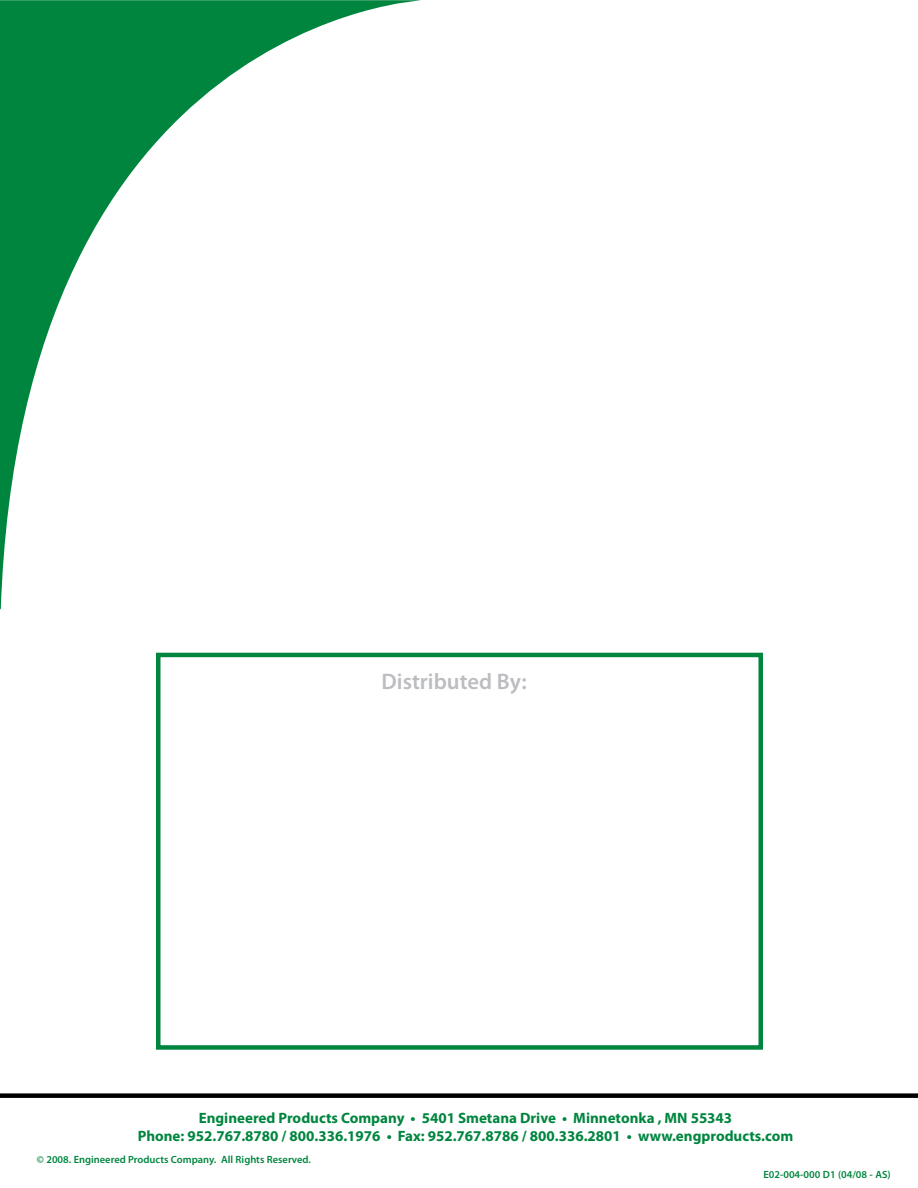
<style>
.page{position:relative;width:918px;height:1188px;background:#fff}
.page>*{position:absolute;margin:0;border:0;box-sizing:border-box;transform-origin:0 0}
.t1{font:600 22.5px "Myriad Pro";color:#bcbdc0}
.t2{font:700 15px/18px "Myriad Pro";color:#00853f;text-align:center}
.t3{font:600 10.5px "Myriad Pro";color:#00853f}
</style>
<div class="page">
<svg style="left:0;top:0;width:422px;height:609px"></svg>
<div style="left:0;top:1093px;width:918px;height:5px;background:#000"></div>
<div style="left:156px;top:653px;width:607px;height:397px;border:4px solid #00853f"></div>
<h1 class="t1" style="left:382px;top:667px;width:147px">Distributed By:</h1>
<p class="t2" style="left:138px;top:1108px;width:657px">Engineered Products Company • 5401 Smetana Drive • Minnetonka , MN 55343<br>Phone: 952.767.8780 / 800.336.1976 • Fax: 952.767.8786 / 800.336.2801 • www.engproducts.com</p>
<p class="t3" style="left:37px;top:1153px;width:276px">© 2008. Engineered Products Company. All Rights Reserved.</p>
<p class="t3" style="left:763px;top:1168px;width:129px">E02-004-000 D1 (04/08 - AS)</p>
</div>
